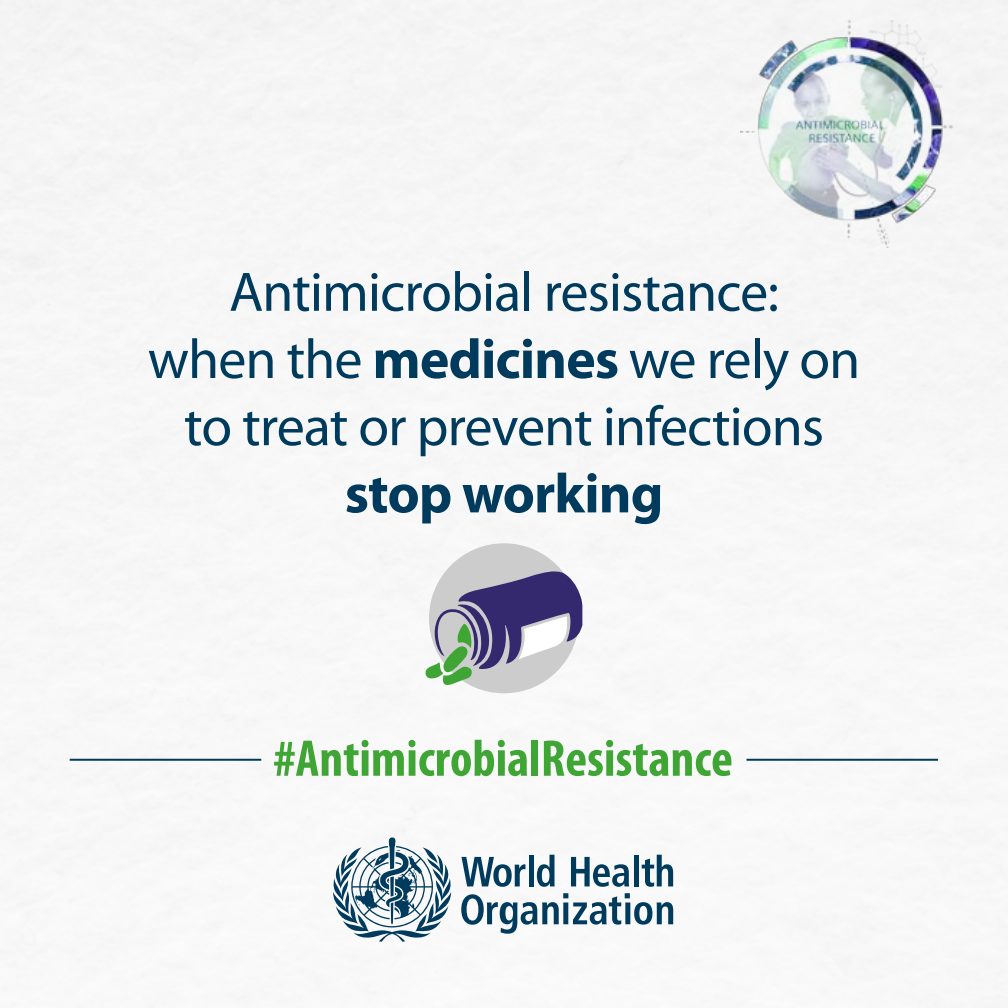
<style>
.page{position:relative;width:1008px;height:1008px;background:#fff}
.page>*{position:absolute;margin:0;border:0;box-sizing:border-box;transform-origin:0 0}
.t1{font:56px/67.2px "Myriad Pro";letter-spacing:-.015em;color:#003a5d;text-align:center}
.t2{font:700 56px "Myriad Pro";letter-spacing:-.015em;color:#003a5d}
.t3{font:700 condensed 52px "Myriad Pro";color:#3fa535}
.s1{font-weight:700}
</style>
<div class="page">
<img style="left:0;top:0;width:1008px;height:1008px">
<svg style="left:331px;top:837px;width:122px;height:105px"></svg>
<svg style="left:461px;top:857px;width:64px;height:30px"></svg>
<div style="left:529px;top:855px;width:5px;height:31px;background:#003a5d"></div>
<svg style="left:537px;top:855px;width:18px;height:32px"></svg>
<svg style="left:571px;top:857px;width:58px;height:30px"></svg>
<div style="left:634px;top:855px;width:5px;height:31px;background:#003a5d"></div>
<svg style="left:642px;top:855px;width:31px;height:32px"></svg>
<svg style="left:461px;top:893px;width:212px;height:41px"></svg>
<hr style="left:70px;top:759px;width:191px;height:2px;background:#003a5d">
<hr style="left:747px;top:759px;width:191px;height:2px;background:#003a5d">
<img style="left:741px;top:21px;width:216px;height:227px">
<div style="left:429px;top:543px;width:150px;height:150px;background:#ccc;border-radius:50%"></div>
<svg style="left:426px;top:571px;width:156px;height:114px"></svg>
<p class="t1" style="left:148px;top:258px;width:714px">Antimicrobial resistance:<br>when the <span class="s1">medicines</span> we rely on to treat or prevent infections</p>
<p class="t2" style="left:345px;top:457px;width:320px">stop working</p>
<p class="t3" style="left:273px;top:726px;width:461px">#AntimicrobialResistance</p>
</div>
